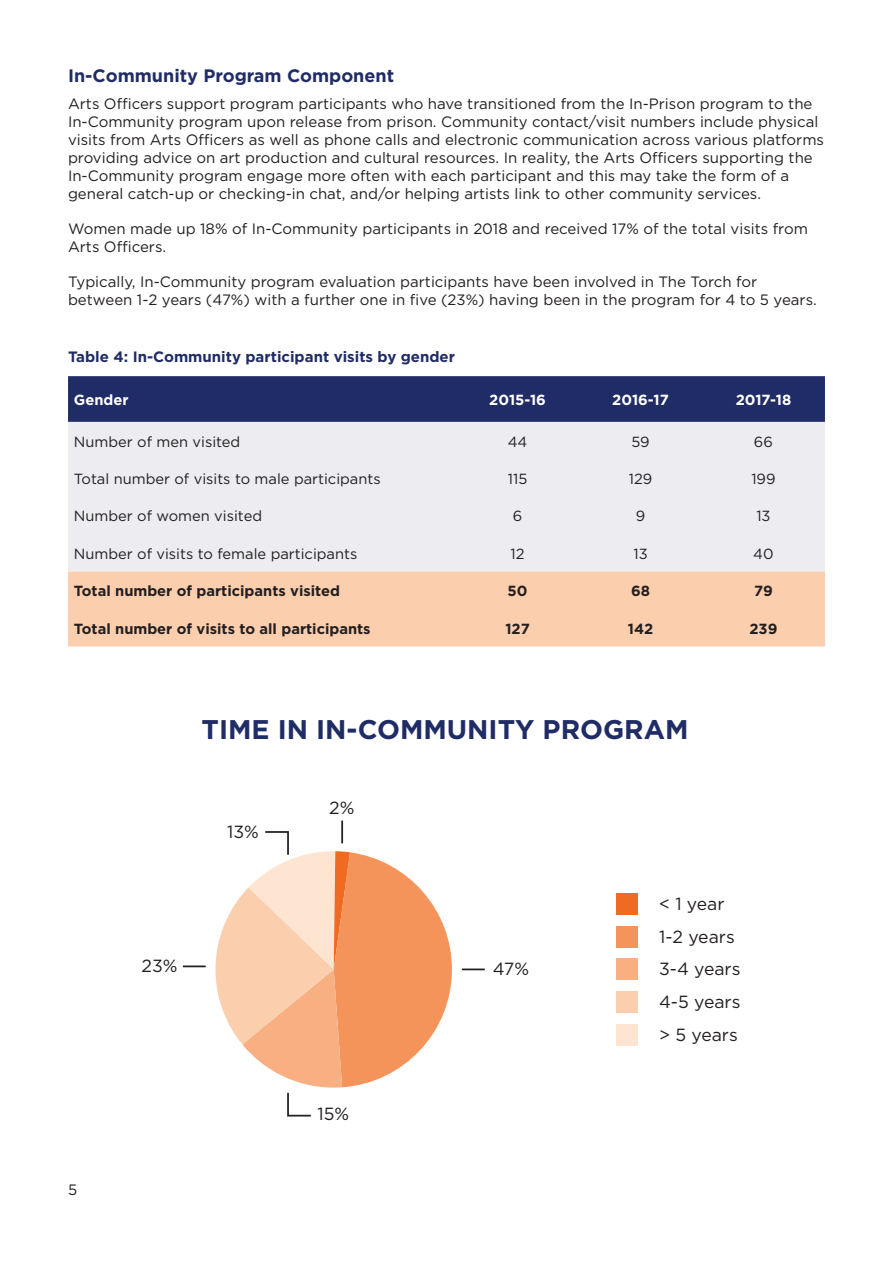
<style>
.page{position:relative;width:893px;height:1263px;background:#fff}
.page>*{position:absolute;margin:0;border:0;box-sizing:border-box;transform-origin:0 0}
.t1{font:700 31.65px "Gotham";color:#202c65}
.t2{font:700 27px "Gotham";color:#202c65}
.t3{font:700 18px "Gotham";color:#202c65}
.t4{font:17.55px/32.8px "Gotham";color:#231f20}
.t5{font:15px/18px "Gotham";color:#231f20}
.t6{font:700 15px "Gotham";color:#202c65}
.t7{font:14.7px "Gotham";color:#231f20}
.t8{font:700 14.7px "Gotham";color:#231f20}
.t9{font:700 14.7px "Gotham";color:#fff}
</style>
<div class="page">
<div style="left:68px;top:376px;width:757px;height:46px;background:#202c65"></div>
<div style="left:68px;top:422px;width:757px;height:150px;background:#ececf1"></div>
<div style="left:68px;top:572px;width:757px;height:74px;background:#fbceae"></div>
<div style="left:616px;top:893px;width:22px;height:22px;background:#f16a22"></div>
<div style="left:616px;top:926px;width:22px;height:21px;background:#f5945a"></div>
<div style="left:616px;top:958px;width:22px;height:22px;background:#f8af81"></div>
<div style="left:616px;top:991px;width:22px;height:22px;background:#fbceae"></div>
<div style="left:616px;top:1024px;width:22px;height:22px;background:#fee5d2"></div>
<hr style="left:341px;top:820px;width:2px;height:23px;background:#231f20">
<svg style="left:215px;top:830px;width:237px;height:287px"></svg>
<hr style="left:183px;top:965px;width:23px;height:2px;background:#231f20">
<hr style="left:462px;top:968px;width:23px;height:2px;background:#231f20">
<p class="t3" style="left:68px;top:64px;width:328px">In-Community Program Component</p>
<p class="t5" style="left:68px;top:94px;width:758px">Arts Officers support program participants who have transitioned from the In-Prison program to the In-Community program upon release from prison. Community contact/visit numbers include physical visits from Arts Officers as well as phone calls and electronic communication across various platforms providing advice on art production and cultural resources. In reality, the Arts Officers supporting the In-Community program engage more often with each participant and this may take the form of a general catch-up or checking-in chat, and/or helping artists link to other community services.</p>
<p class="t5" style="left:68px;top:219px;width:741px">Women made up 18% of In-Community participants in 2018 and received 17% of the total visits from<br>Arts Officers.</p>
<p class="t5" style="left:68px;top:272px;width:750px">Typically, In-Community program evaluation participants have been involved in The Torch for between 1-2 years (47%) with a further one in five (23%) having been in the program for 4 to 5 years.</p>
<p class="t6" style="left:68px;top:347px;width:389px">Table 4: In-Community participant visits by gender</p>
<p class="t9" style="left:74px;top:390px;width:56px">Gender</p>
<p class="t9" style="left:489px;top:390px;width:58px">2015-16</p>
<p class="t9" style="left:612px;top:390px;width:58px">2016-17</p>
<p class="t9" style="left:736px;top:390px;width:57px">2017-18</p>
<p class="t7" style="left:74px;top:432px;width:168px">Number of men visited</p>
<p class="t7" style="left:508px;top:432px;width:21px">44</p>
<p class="t7" style="left:631px;top:432px;width:20px">59</p>
<p class="t7" style="left:754px;top:432px;width:20px">66</p>
<p class="t7" style="left:74px;top:469px;width:308px">Total number of visits to male participants</p>
<p class="t7" style="left:508px;top:469px;width:21px">115</p>
<p class="t7" style="left:629px;top:469px;width:25px">129</p>
<p class="t7" style="left:751px;top:469px;width:26px">199</p>
<p class="t7" style="left:74px;top:507px;width:190px">Number of women visited</p>
<p class="t7" style="left:513px;top:507px;width:11px">6</p>
<p class="t7" style="left:636px;top:507px;width:11px">9</p>
<p class="t7" style="left:756px;top:507px;width:16px">13</p>
<p class="t7" style="left:74px;top:544px;width:285px">Number of visits to female participants</p>
<p class="t7" style="left:511px;top:544px;width:16px">12</p>
<p class="t7" style="left:633px;top:544px;width:16px">13</p>
<p class="t7" style="left:753px;top:544px;width:22px">40</p>
<p class="t8" style="left:74px;top:581px;width:268px">Total number of participants visited</p>
<p class="t8" style="left:508px;top:581px;width:21px">50</p>
<p class="t8" style="left:631px;top:581px;width:20px">68</p>
<p class="t8" style="left:754px;top:581px;width:20px">79</p>
<p class="t8" style="left:74px;top:619px;width:298px">Total number of visits to all participants</p>
<p class="t8" style="left:505px;top:619px;width:26px">127</p>
<p class="t8" style="left:628px;top:619px;width:27px">142</p>
<p class="t8" style="left:749px;top:619px;width:29px">239</p>
<h2 class="t2" style="left:202px;top:711px;width:489px">TIME IN IN-COMMUNITY PROGRAM</h2>
<h1 class="t1" style="left:196px;top:710px;width:492px">TIME IN IN-PRISON PROGRAM</h1>
<p class="t5" style="left:68px;top:1180px;width:11px">5</p>
<p class="t4" style="left:227px;top:815px;width:33px">13%</p>
<p class="t4" style="left:329px;top:790px;width:27px">2%</p>
<p class="t4" style="left:142px;top:949px;width:37px">23%</p>
<p class="t4" style="left:493px;top:952px;width:38px">47%</p>
<p class="t4" style="left:317px;top:1097px;width:33px">15%</p>
<p class="t4" style="left:659px;top:887px;width:83px">&lt; 1 year<br>1-2 years<br>3-4 years<br>4-5 years &gt; 5 years</p>
</div>
